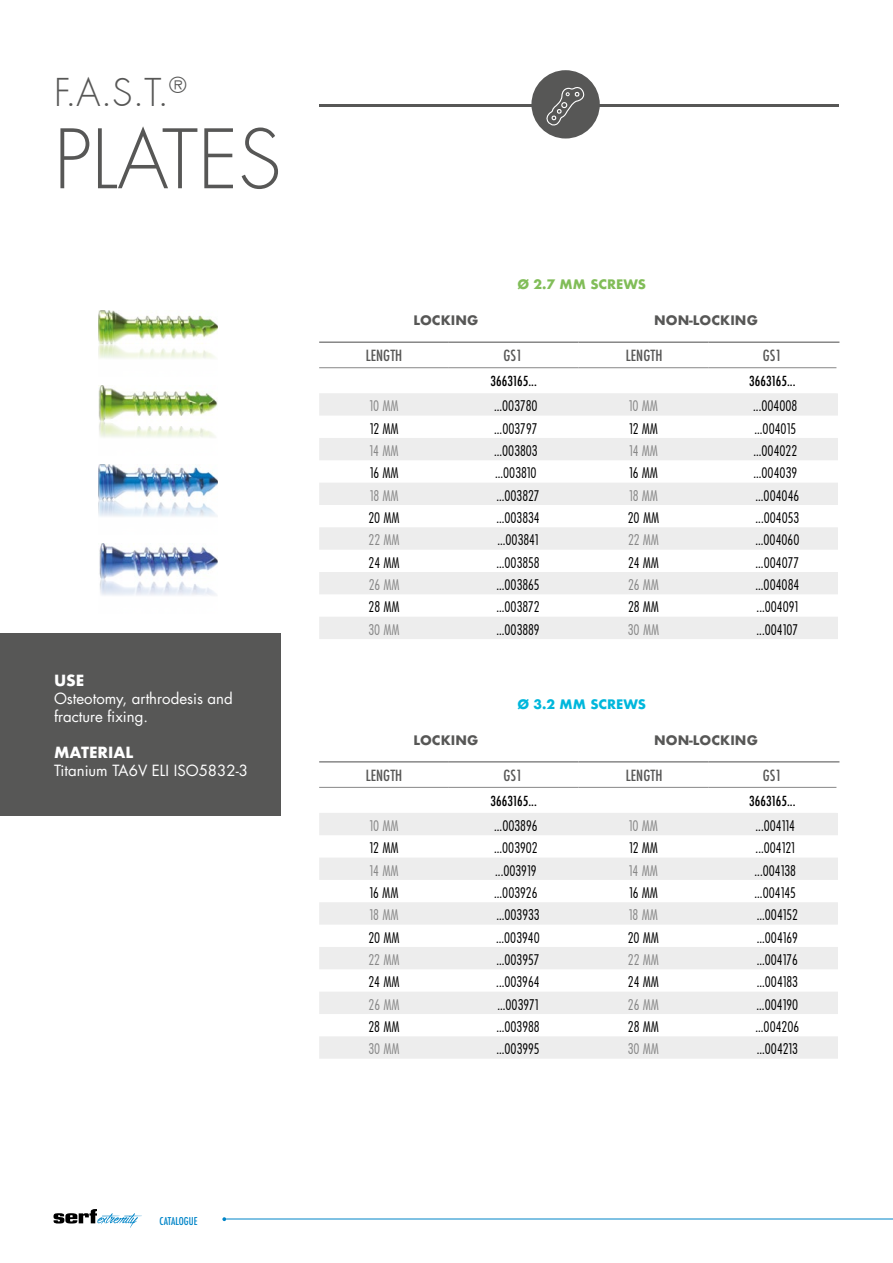
<style>
.page{position:relative;width:893px;height:1263px;background:#fff}
.page>*{position:absolute;margin:0;border:0;box-sizing:border-box;transform-origin:0 0}
.t1{font:300 79.5px "Futura";color:#575756}
.t2{font:300 37.5px "Futura";color:#575756}
.t3{font:15px/18px "Futura Std";color:#fff}
.t4{font:500 condensed 15px "Futura";color:#575756}
.t5{font:700 15px "Futura";color:#fff}
.t6{font:500 13.5px "Futura Cond";color:#000}
.t7{font:500 13.5px "Futura Cond";color:#878787}
.t8{font:500 condensed 13.5px "Futura";color:#000}
.t9{font:700 12.75px "Futura";color:#575756}
.t10{font:700 12.75px "Futura";color:#81bd58}
.t11{font:700 12.75px "Futura";color:#00b7dc}
.t12{font:500 condensed 10.5px "Futura";color:#0085c8}
</style>
<div class="page">
<div style="left:0;top:633px;width:281px;height:183px;background:#575756"></div>
<hr style="left:319px;top:104px;width:260px;height:2px;background:#575756">
<hr style="left:579px;top:104px;width:260px;height:2px;background:#575756">
<svg style="left:319px;top:393px;width:519px;height:246px;fill:#ededed"></svg>
<hr style="left:319px;top:341px;width:130px;height:2px;background:#878787">
<hr style="left:449px;top:341px;width:130px;height:2px;background:#878787">
<hr style="left:579px;top:341px;width:129px;height:2px;background:#878787">
<hr style="left:708px;top:341px;width:131px;height:2px;background:#878787">
<hr style="left:319px;top:367px;width:130px;height:1px;background:#878787">
<hr style="left:449px;top:367px;width:130px;height:1px;background:#878787">
<hr style="left:579px;top:367px;width:129px;height:1px;background:#878787">
<hr style="left:708px;top:367px;width:128px;height:1px;background:#878787">
<svg style="left:319px;top:786px;width:517px;height:1px"></svg>
<svg style="left:319px;top:813px;width:519px;height:246px;fill:#ededed"></svg>
<hr style="left:577px;top:763px;width:3px;height:24px;background:#fff">
<hr style="left:319px;top:761px;width:130px;height:2px;background:#878787">
<hr style="left:449px;top:761px;width:130px;height:2px;background:#878787">
<hr style="left:579px;top:761px;width:129px;height:2px;background:#878787">
<hr style="left:708px;top:761px;width:131px;height:2px;background:#878787">
<hr style="left:319px;top:787px;width:130px;height:1px;background:#878787">
<hr style="left:449px;top:787px;width:130px;height:1px;background:#878787">
<hr style="left:579px;top:787px;width:129px;height:1px;background:#878787">
<hr style="left:708px;top:787px;width:128px;height:1px;background:#878787">
<div style="left:531px;top:70px;width:69px;height:69px;background:#575756;border-radius:50%"></div>
<svg style="left:546px;top:87px;width:38px;height:39px"></svg>
<img style="left:98px;top:465px;width:119px;height:52px">
<img style="left:98px;top:310px;width:119px;height:49px">
<img style="left:98px;top:386px;width:119px;height:52px">
<img style="left:99px;top:544px;width:118px;height:52px">
<svg style="left:54px;top:1209px;width:88px;height:19px"></svg>
<hr style="left:226px;top:1219px;width:667px;height:1px;background:#0085c8">
<svg style="left:222px;top:1217px;width:4px;height:4px"></svg>
<h2 class="t2" style="left:54px;top:70px;width:134px">F.A.S.T.<sup>®</sup></h2>
<h1 class="t1" style="left:54px;top:111px;width:229px">PLATES</h1>
<p class="t5" style="left:54px;top:669px;width:32px">USE</p>
<p class="t3" style="left:54px;top:689px;width:180px">Osteotomy, arthrodesis and fracture fixing.</p>
<p class="t5" style="left:54px;top:741px;width:81px">MATERIAL</p>
<p class="t3" style="left:54px;top:761px;width:196px">Titanium TA6V ELI ISO5832-3</p>
<p class="t12" style="left:159px;top:1214px;width:40px">CATALOGUE</p>
<p class="t10" style="left:517px;top:275px;width:130px">Ø 2.7 MM SCREWS</p>
<p class="t9" style="left:413px;top:311px;width:66px">LOCKING</p>
<p class="t9" style="left:654px;top:311px;width:105px">NON-LOCKING</p>
<p class="t4" style="left:366px;top:346px;width:38px">LENGTH</p>
<p class="t4" style="left:504px;top:346px;width:20px">GS1</p>
<p class="t4" style="left:626px;top:346px;width:38px">LENGTH</p>
<p class="t4" style="left:763px;top:346px;width:20px">GS1</p>
<p class="t8" style="left:491px;top:372px;width:48px">3663165...</p>
<p class="t8" style="left:749px;top:372px;width:48px">3663165...</p>
<p class="t7" style="left:369px;top:397px;width:31px">10 MM</p>
<p class="t6" style="left:494px;top:397px;width:45px">...003780</p>
<p class="t7" style="left:629px;top:397px;width:31px">10 MM</p>
<p class="t6" style="left:753px;top:397px;width:46px">...004008</p>
<p class="t6" style="left:370px;top:420px;width:30px">12 MM</p>
<p class="t6" style="left:494px;top:420px;width:45px">...003797</p>
<p class="t6" style="left:629px;top:420px;width:30px">12 MM</p>
<p class="t6" style="left:754px;top:420px;width:43px">...004015</p>
<p class="t7" style="left:370px;top:442px;width:30px">14 MM</p>
<p class="t6" style="left:494px;top:442px;width:45px">...003803</p>
<p class="t7" style="left:629px;top:442px;width:30px">14 MM</p>
<p class="t6" style="left:753px;top:442px;width:45px">...004022</p>
<p class="t6" style="left:370px;top:464px;width:30px">16 MM</p>
<p class="t6" style="left:495px;top:464px;width:43px">...003810</p>
<p class="t6" style="left:629px;top:464px;width:30px">16 MM</p>
<p class="t6" style="left:753px;top:464px;width:45px">...004039</p>
<p class="t7" style="left:370px;top:487px;width:30px">18 MM</p>
<p class="t6" style="left:496px;top:487px;width:45px">...003827</p>
<p class="t7" style="left:629px;top:487px;width:30px">18 MM</p>
<p class="t6" style="left:755px;top:487px;width:45px">...004046</p>
<p class="t6" style="left:368px;top:509px;width:33px">20 MM</p>
<p class="t6" style="left:496px;top:509px;width:45px">...003834</p>
<p class="t6" style="left:628px;top:509px;width:33px">20 MM</p>
<p class="t6" style="left:756px;top:509px;width:45px">...004053</p>
<p class="t7" style="left:369px;top:532px;width:32px">22 MM</p>
<p class="t6" style="left:497px;top:532px;width:43px">...003841</p>
<p class="t7" style="left:628px;top:532px;width:32px">22 MM</p>
<p class="t6" style="left:755px;top:532px;width:46px">...004060</p>
<p class="t6" style="left:369px;top:554px;width:32px">24 MM</p>
<p class="t6" style="left:496px;top:554px;width:45px">...003858</p>
<p class="t6" style="left:628px;top:554px;width:32px">24 MM</p>
<p class="t6" style="left:756px;top:554px;width:45px">...004077</p>
<p class="t7" style="left:369px;top:576px;width:32px">26 MM</p>
<p class="t6" style="left:496px;top:576px;width:45px">...003865</p>
<p class="t7" style="left:628px;top:576px;width:32px">26 MM</p>
<p class="t6" style="left:755px;top:576px;width:45px">...004084</p>
<p class="t6" style="left:369px;top:599px;width:32px">28 MM</p>
<p class="t6" style="left:496px;top:599px;width:45px">...003872</p>
<p class="t6" style="left:628px;top:599px;width:32px">28 MM</p>
<p class="t6" style="left:757px;top:599px;width:43px">...004091</p>
<p class="t7" style="left:368px;top:621px;width:33px">30 MM</p>
<p class="t6" style="left:496px;top:621px;width:45px">...003889</p>
<p class="t7" style="left:628px;top:621px;width:33px">30 MM</p>
<p class="t6" style="left:757px;top:621px;width:43px">...004107</p>
<p class="t11" style="left:517px;top:695px;width:130px">Ø 3.2 MM SCREWS</p>
<p class="t9" style="left:413px;top:731px;width:66px">LOCKING</p>
<p class="t9" style="left:654px;top:731px;width:105px">NON-LOCKING</p>
<p class="t4" style="left:366px;top:766px;width:38px">LENGTH</p>
<p class="t4" style="left:504px;top:766px;width:20px">GS1</p>
<p class="t4" style="left:626px;top:766px;width:38px">LENGTH</p>
<p class="t4" style="left:763px;top:766px;width:20px">GS1</p>
<p class="t8" style="left:491px;top:792px;width:48px">3663165...</p>
<p class="t8" style="left:749px;top:792px;width:48px">3663165...</p>
<p class="t7" style="left:369px;top:817px;width:31px">10 MM</p>
<p class="t6" style="left:494px;top:817px;width:45px">...003896</p>
<p class="t7" style="left:629px;top:817px;width:31px">10 MM</p>
<p class="t6" style="left:756px;top:817px;width:41px">...004114</p>
<p class="t6" style="left:370px;top:839px;width:30px">12 MM</p>
<p class="t6" style="left:494px;top:839px;width:45px">...003902</p>
<p class="t6" style="left:629px;top:839px;width:30px">12 MM</p>
<p class="t6" style="left:756px;top:839px;width:41px">...004121</p>
<p class="t7" style="left:370px;top:862px;width:30px">14 MM</p>
<p class="t6" style="left:495px;top:862px;width:43px">...003919</p>
<p class="t7" style="left:629px;top:862px;width:30px">14 MM</p>
<p class="t6" style="left:755px;top:862px;width:43px">...004138</p>
<p class="t6" style="left:370px;top:884px;width:30px">16 MM</p>
<p class="t6" style="left:494px;top:884px;width:45px">...003926</p>
<p class="t6" style="left:629px;top:884px;width:30px">16 MM</p>
<p class="t6" style="left:755px;top:884px;width:43px">...004145</p>
<p class="t7" style="left:370px;top:906px;width:30px">18 MM</p>
<p class="t6" style="left:496px;top:906px;width:45px">...003933</p>
<p class="t7" style="left:629px;top:906px;width:30px">18 MM</p>
<p class="t6" style="left:757px;top:906px;width:43px">...004152</p>
<p class="t6" style="left:368px;top:929px;width:33px">20 MM</p>
<p class="t6" style="left:496px;top:929px;width:45px">...003940</p>
<p class="t6" style="left:628px;top:929px;width:33px">20 MM</p>
<p class="t6" style="left:757px;top:929px;width:43px">...004169</p>
<p class="t7" style="left:369px;top:951px;width:32px">22 MM</p>
<p class="t6" style="left:496px;top:951px;width:45px">...003957</p>
<p class="t7" style="left:628px;top:951px;width:32px">22 MM</p>
<p class="t6" style="left:757px;top:951px;width:43px">...004176</p>
<p class="t6" style="left:368px;top:973px;width:32px">24 MM</p>
<p class="t6" style="left:496px;top:973px;width:45px">...003964</p>
<p class="t6" style="left:628px;top:973px;width:32px">24 MM</p>
<p class="t6" style="left:757px;top:973px;width:43px">...004183</p>
<p class="t7" style="left:369px;top:996px;width:32px">26 MM</p>
<p class="t6" style="left:497px;top:996px;width:43px">...003971</p>
<p class="t7" style="left:628px;top:996px;width:32px">26 MM</p>
<p class="t6" style="left:757px;top:996px;width:43px">...004190</p>
<p class="t6" style="left:369px;top:1018px;width:32px">28 MM</p>
<p class="t6" style="left:496px;top:1018px;width:45px">...003988</p>
<p class="t6" style="left:628px;top:1018px;width:32px">28 MM</p>
<p class="t6" style="left:755px;top:1018px;width:45px">...004206</p>
<p class="t7" style="left:368px;top:1040px;width:33px">30 MM</p>
<p class="t6" style="left:496px;top:1040px;width:45px">...003995</p>
<p class="t7" style="left:628px;top:1040px;width:33px">30 MM</p>
<p class="t6" style="left:757px;top:1040px;width:43px">...004213</p>
</div>
